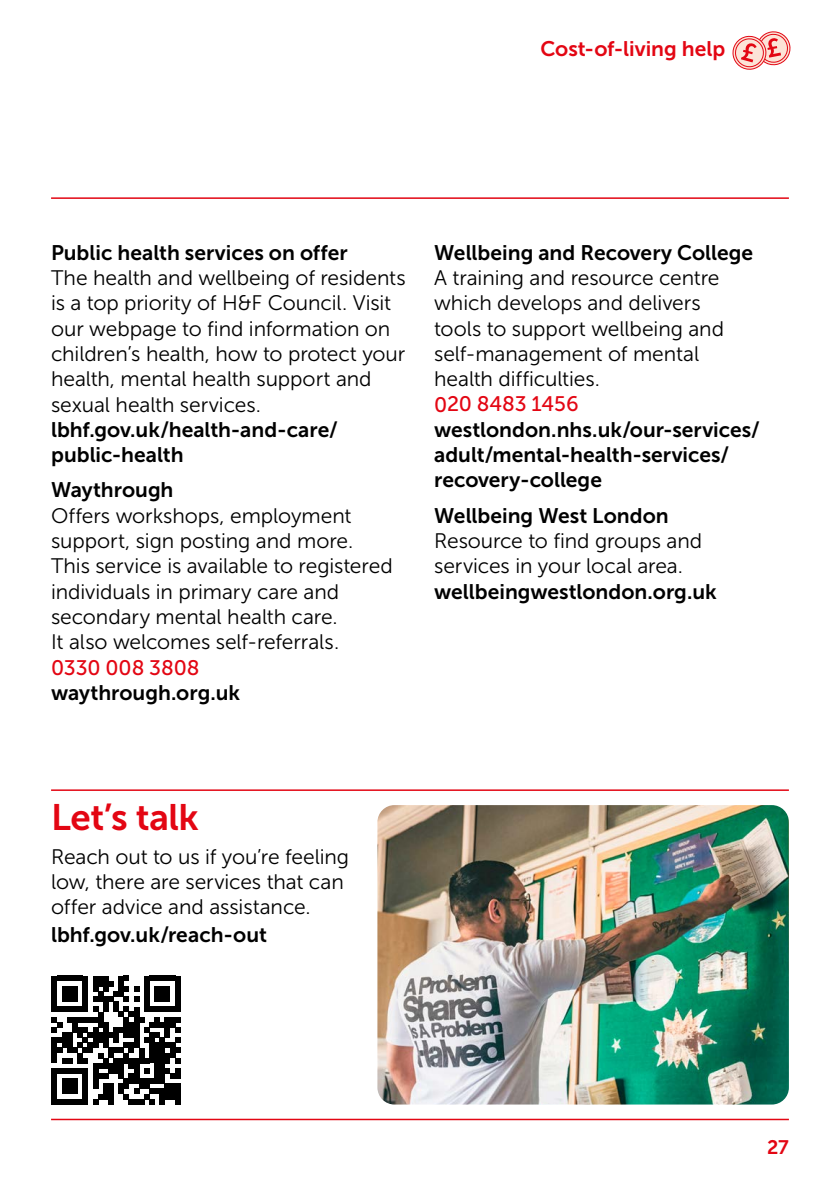
<style>
.page{position:relative;width:840px;height:1191px;background:#fff}
.page>*{position:absolute;margin:0;border:0;box-sizing:border-box;transform-origin:0 0}
.h3_Let_s_talk{font:36.8px "Museo Sans 700";letter-spacing:-.01em;color:#e30613}
.Body_text_M_p{font:21px/25.4px "Museo Sans 300";letter-spacing:-.005em;color:#000}
.COL_listings_URLs_last_line_700_M_p{font:21px/25.4px "Museo Sans 700";color:#000}
.COL_listing_name_M_h3{font:21px "Museo Sans 700";color:#000}
.COL_listings_URLs_first_line_500_M_p{font:21px "Museo Sans 500";letter-spacing:-.005em;color:#e30613}
.t1{font:21px "Museo Sans 700";color:#e30613}
.t2{font:19.6px "Museo Sans 700";color:#e30613}
</style>
<div class="page">
<hr style="left:51px;top:197px;width:737px;height:2px;background:#e30613">
<svg style="left:732px;top:31px;width:58px;height:39px"></svg>
<div style="left:52px;top:1078px;width:5px;height:16px;background:#000"></div>
<div style="left:52px;top:1094px;width:5px;height:10px;background:#000"></div>
<div style="left:62px;top:1078px;width:5px;height:16px;background:#000"></div>
<div style="left:67px;top:1078px;width:5px;height:16px;background:#000"></div>
<div style="left:72px;top:1078px;width:5px;height:16px;background:#000"></div>
<svg style="left:57px;top:1099px;width:26px;height:5px"></svg>
<div style="left:83px;top:1078px;width:5px;height:16px;background:#000"></div>
<div style="left:83px;top:1094px;width:5px;height:10px;background:#000"></div>
<div style="left:93px;top:1078px;width:5px;height:11px;background:#000"></div>
<div style="left:103px;top:1083px;width:5px;height:11px;background:#000"></div>
<svg style="left:93px;top:1094px;width:15px;height:10px"></svg>
<div style="left:108px;top:1083px;width:5px;height:11px;background:#000"></div>
<div style="left:108px;top:1094px;width:5px;height:10px;background:#000"></div>
<div style="left:119px;top:1083px;width:5px;height:11px;background:#000"></div>
<div style="left:124px;top:1078px;width:5px;height:11px;background:#000"></div>
<div style="left:139px;top:1078px;width:5px;height:11px;background:#000"></div>
<div style="left:144px;top:1078px;width:5px;height:11px;background:#000"></div>
<div style="left:165px;top:1083px;width:5px;height:11px;background:#000"></div>
<div style="left:170px;top:1083px;width:5px;height:11px;background:#000"></div>
<svg style="left:124px;top:1089px;width:51px;height:15px"></svg>
<svg style="left:52px;top:976px;width:128px;height:107px"></svg>
<div style="left:175px;top:1068px;width:5px;height:10px;background:#000"></div>
<div style="left:175px;top:1083px;width:5px;height:11px;background:#000"></div>
<div style="left:175px;top:1094px;width:5px;height:10px;background:#000"></div>
<img style="left:377px;top:805px;width:411px;height:299px">
<hr style="left:51px;top:789px;width:737px;height:2px;background:#e30613">
<hr style="left:51px;top:1118px;width:737px;height:2px;background:#e30613">
<p class="t1" style="left:540px;top:37px;width:186px">Cost-of-living help</p>
<h3 class="COL_listing_name_M_h3" style="left:51px;top:241px;width:298px">Public health services on offer</h3>
<p class="Body_text_M_p" style="left:51px;top:265px;width:356px">The health and wellbeing of residents is a top priority of H&amp;F Council. Visit our webpage to find information on children’s health, how to protect your health, mental health support and sexual health services.</p>
<p class="COL_listings_URLs_last_line_700_M_p" style="left:51px;top:417px;width:288px">lbhf.gov.uk/health-and-care/ public-health</p>
<h3 class="COL_listing_name_M_h3" style="left:51px;top:478px;width:124px">Waythrough</h3>
<p class="Body_text_M_p" style="left:51px;top:503px;width:343px">Offers workshops, employment support, sign posting and more.<br>This service is available to registered individuals in primary care and secondary mental health care.<br>It also welcomes self-referrals.</p>
<p class="COL_listings_URLs_first_line_500_M_p" style="left:51px;top:656px;width:150px">0330 008 3808</p>
<p class="COL_listings_URLs_last_line_700_M_p" style="left:51px;top:680px;width:190px">waythrough.org.uk</p>
<h3 class="COL_listing_name_M_h3" style="left:434px;top:241px;width:320px">Wellbeing and Recovery College</h3>
<p class="Body_text_M_p" style="left:434px;top:265px;width:291px">A training and resource centre which develops and delivers tools to support wellbeing and self-management of mental health difficulties.</p>
<p class="COL_listings_URLs_first_line_500_M_p" style="left:434px;top:393px;width:146px">020 8483 1456</p>
<p class="COL_listings_URLs_last_line_700_M_p" style="left:434px;top:417px;width:327px">westlondon.nhs.uk/our-services/ adult/mental-health-services/ recovery-college</p>
<h3 class="COL_listing_name_M_h3" style="left:434px;top:504px;width:236px">Wellbeing West London</h3>
<p class="Body_text_M_p" style="left:434px;top:528px;width:269px">Resource to find groups and services in your local area.</p>
<p class="COL_listings_URLs_last_line_700_M_p" style="left:434px;top:578px;width:284px">wellbeingwestlondon.org.uk</p>
<h3 class="h3_Let_s_talk" style="left:51px;top:797px;width:149px">Let’s talk</h3>
<p class="Body_text_M_p" style="left:51px;top:844px;width:299px">Reach out to us if you’re feeling low, there are services that can offer advice and assistance.</p>
<p class="COL_listings_URLs_last_line_700_M_p" style="left:51px;top:922px;width:217px">lbhf.gov.uk/reach-out</p>
<p class="t2" style="left:766px;top:1136px;width:23px">27</p>
</div>
